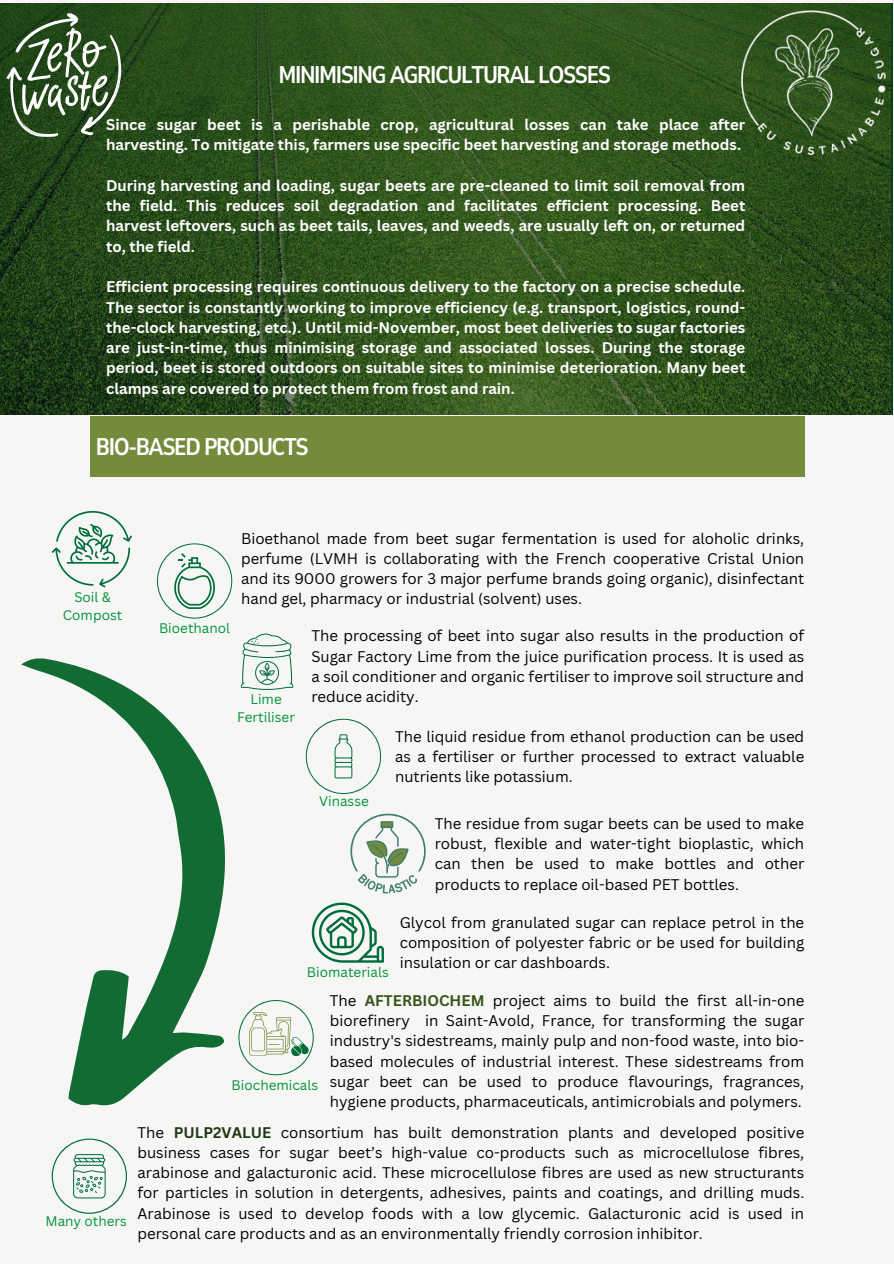
<style>
.page{position:relative;width:894px;height:1264px;background:#fff}
.page>*{position:absolute;margin:0;border:0;box-sizing:border-box;transform-origin:0 0}
.t1{font:700 24px "Nunito Sans 10 pt Condensed";letter-spacing:-.06em;color:#fff}
.t2{font:15px/20.2px "Canva Sans";color:#000;text-align:justify}
.t3{font:700 15px/20.2px "Canva Sans";color:#fff;text-align:justify}
.t4{font:13.5px/18px "Canva Sans";color:#029238;text-align:center}
.s1{font-weight:700;color:#35541a}
.s2{font-weight:700;color:#1f3615}
</style>
<div class="page">
<div style="left:0;top:0;width:893px;height:1263px;background:#f6f6f5"></div>
<svg style="left:306px;top:718px;width:75px;height:76px"></svg>
<svg style="left:21px;top:658px;width:220px;height:448px"></svg>
<svg style="left:52px;top:511px;width:80px;height:77px"></svg>
<svg style="left:241px;top:633px;width:52px;height:56px"></svg>
<svg style="left:52px;top:1138px;width:75px;height:75px"></svg>
<img style="left:1px;top:3px;width:889px;height:411px">
<div style="left:90px;top:416px;width:714px;height:61px;background:#738b3b"></div>
<svg style="left:350px;top:813px;width:75px;height:80px"></svg>
<svg style="left:238px;top:1000px;width:75px;height:75px"></svg>
<svg style="left:312px;top:902px;width:72px;height:60px"></svg>
<svg style="left:157px;top:543px;width:75px;height:75px"></svg>
<svg style="left:6px;top:13px;width:115px;height:124px"></svg>
<img style="left:713px;top:3px;width:180px;height:185px">
<p class="t1" style="left:278px;top:59px;width:334px">MINIMISING AGRICULTURAL LOSSES</p>
<p class="t3" style="left:106px;top:114px;width:640px">Since sugar beet is a perishable crop, agricultural losses can take place after harvesting. To mitigate this, farmers use specific beet harvesting and storage methods.</p>
<p class="t3" style="left:106px;top:175px;width:640px">During harvesting and loading, sugar beets are pre-cleaned to limit soil removal from the field. This reduces soil degradation and facilitates efficient processing. Beet harvest leftovers, such as beet tails, leaves, and weeds, are usually left on, or returned to, the field.</p>
<h1 class="t3" style="left:106px;top:276px;width:640px">Efficient processing requires continuous delivery to the factory on a precise schedule.<br>The sector is constantly working to improve efficiency (e.g. transport, logistics, round&shy;the-clock harvesting, etc.). Until mid-November, most beet deliveries to sugar factories are just-in-time, thus minimising storage and associated losses. During the storage period, beet is stored outdoors on suitable sites to minimise deterioration. Many beet clamps are covered to protect them from frost and rain.</h1>
<p class="t1" style="left:96px;top:430px;width:214px">BIO-BASED PRODUCTS</p>
<p class="t4" style="left:63px;top:587px;width:61px">Soil &amp;<br>Compost</p>
<p class="t4" style="left:45px;top:1211px;width:83px">Many others</p>
<p class="t4" style="left:159px;top:619px;width:73px">Bioethanol</p>
<p class="t2" style="left:241px;top:527px;width:564px">Bioethanol made from beet sugar fermentation is used for aloholic drinks, perfume (LVMH is collaborating with the French cooperative Cristal Union and its 9000 growers for 3 major perfume brands going organic), disinfectant hand gel, pharmacy or industrial (solvent) uses.</p>
<h1 class="t4" style="left:250px;top:690px;width:33px">Lime</h1>
<p class="t4" style="left:237px;top:708px;width:59px">Fertiliser</p>
<p class="t2" style="left:311px;top:625px;width:494px">The processing of beet into sugar also results in the production of Sugar Factory Lime from the juice purification process. It is used as a soil conditioner and organic fertiliser to improve soil structure and reduce acidity.</p>
<h2 class="t4" style="left:319px;top:792px;width:51px">Vinasse</h2>
<p class="t2" style="left:395px;top:725px;width:410px">The liquid residue from ethanol production can be used as a fertiliser or further processed to extract valuable nutrients like potassium.</p>
<p class="t2" style="left:434px;top:813px;width:371px">The residue from sugar beets can be used to make robust, flexible and water-tight bioplastic, which can then be used to make bottles and other products to replace oil-based PET bottles.</p>
<p class="t4" style="left:307px;top:963px;width:83px">Biomaterials</p>
<p class="t2" style="left:399px;top:911px;width:406px">Glycol from granulated sugar can replace petrol in the composition of polyester fabric or be used for building insulation or car dashboards.</p>
<h2 class="t4" style="left:231px;top:1075px;width:88px">Biochemicals</h2>
<p class="t2" style="left:330px;top:989px;width:476px">The <span class="s1">AFTERBIOCHEM</span> project aims to build the first all-in-one biorefinery in Saint-Avold, France, for transforming the sugar industry's sidestreams, mainly pulp and non-food waste, into bio&shy;based molecules of industrial interest. These sidestreams from sugar beet can be used to produce flavourings, fragrances, hygiene products, pharmaceuticals, antimicrobials and polymers.</p>
<p class="t2" style="left:137px;top:1121px;width:668px">The <span class="s2">PULP2VALUE</span> consortium has built demonstration plants and developed positive business cases for sugar beet’s high-value co-products such as microcellulose fibres, arabinose and galacturonic acid. These microcellulose fibres are used as new structurants for particles in solution in detergents, adhesives, paints and coatings, and drilling muds.<br>Arabinose is used to develop foods with a low glycemic. Galacturonic acid is used in personal care products and as an environmentally friendly corrosion inhibitor.</p>
</div>
